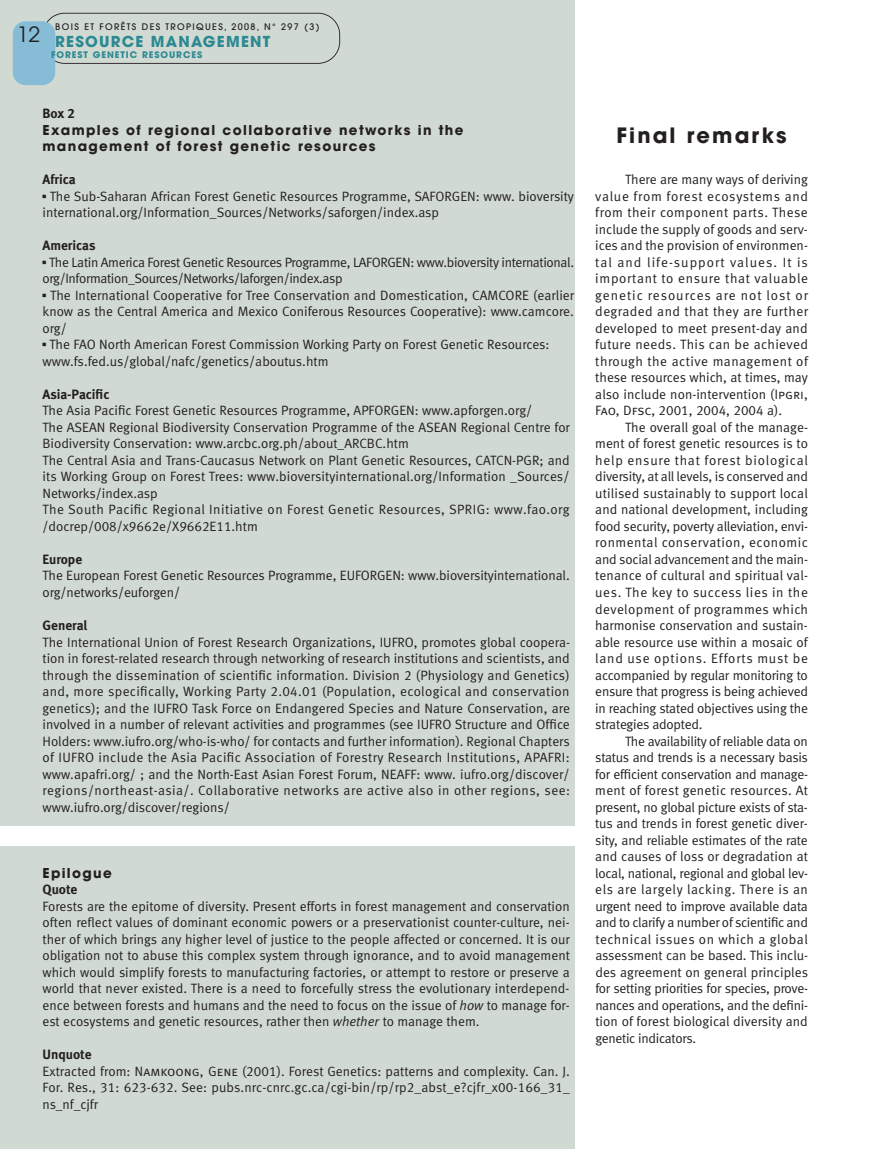
<style>
.page{position:relative;width:893px;height:1149px;background:#fff}
.page>*{position:absolute;margin:0;border:0;box-sizing:border-box;transform-origin:0 0}
.t1{font:700 21px "Avant Garde";letter-spacing:.1em;color:#231f20}
.t2{font:21px "Avant Garde";color:#231f20}
.t3{font:700 15px "Avant Garde";letter-spacing:.08em;color:#2c8993}
.t4{font:13.5px/16.5px "Meta Normal LF";color:#231f20;text-align:justify}
.t5{font:13.5px/16.5px "Meta Normal LF";letter-spacing:-.025em;color:#231f20}
.t6{font:700 13.5px/16.5px "Avant Garde";letter-spacing:.1em;color:#231f20}
.t7{font:13.5px "Meta Bold LF";color:#231f20}
.t8{font:500 9px "Avant Garde";letter-spacing:.15em;color:#231f20}
.t9{font:700 9px "Avant Garde";letter-spacing:.1em;color:#2c8993}
.s1{font-family:"Universal Newswith Comm Pi"}
.s2{font-style:italic}
.s3{font-family:"Meta Normal LF Caps"}
</style>
<div class="page">
<div style="left:0;top:0;width:574px;height:825px;background:#d1dad2"></div>
<div style="left:0;top:846px;width:574px;height:302px;background:#d1dad2"></div>
<svg style="left:46px;top:13px;width:294px;height:51px"></svg>
<div style="left:13px;top:21px;width:42px;height:64px;background:#86bcd6;border-radius:13px"></div>
<h1 class="t2" style="left:17px;top:26px;width:25px">12</h1>
<p class="t8" style="left:55px;top:23px;width:266px">BOIS ET FORÊTS DES TROPIQUES, 2008, N° 297 (3)</p>
<p class="t9" style="left:51px;top:51px;width:153px">FOREST GENETIC RESOURCES</p>
<p class="t3" style="left:55px;top:36px;width:216px">RESOURCE MANAGEMENT</p>
<p class="t7" style="left:43px;top:109px;width:34px">Box 2</p>
<p class="t6" style="left:43px;top:123px;width:422px">Examples of regional collaborative networks in the management of forest genetic resources</p>
<p class="t7" style="left:43px;top:175px;width:35px">Africa</p>
<p class="t4" style="left:43px;top:189px;width:533px"><span class="s1">▪</span> The Sub-Saharan African Forest Genetic Resources Programme, SAFORGEN: www. bioversity international.org/Information_Sources/Networks/saforgen/index.asp</p>
<p class="t7" style="left:43px;top:241px;width:54px">Americas</p>
<p class="t5" style="left:43px;top:255px;width:533px"><span class="s1">▪</span> The Latin America Forest Genetic Resources Programme, LAFORGEN: www.bioversity international. org/Information_Sources/Networks/laforgen/index.asp</p>
<p class="t4" style="left:43px;top:288px;width:533px"><span class="s1">▪</span> The International Cooperative for Tree Conservation and Domestication, CAMCORE (earlier know as the Central America and Mexico Coniferous Resources Cooperative): www.camcore. org/</p>
<p class="t4" style="left:43px;top:337px;width:509px"><span class="s1">▪</span> The FAO North American Forest Commission Working Party on Forest Genetic Resources: www.fs.fed.us/global/nafc/genetics/aboutus.htm</p>
<p class="t7" style="left:43px;top:389px;width:69px">Asia-Pacific</p>
<p class="t4" style="left:43px;top:403px;width:529px;text-align:left">The Asia Pacific Forest Genetic Resources Programme, APFORGEN: www.apforgen.org/<br>The ASEAN Regional Biodiversity Conservation Programme of the ASEAN Regional Centre for Biodiversity Conservation: www.arcbc.org.ph/about_ARCBC.htm<br>The Central Asia and Trans-Caucasus Network on Plant Genetic Resources, CATCN-PGR; and its Working Group on Forest Trees: www.bioversityinternational.org/Information _Sources/ Networks/index.asp<br>The South Pacific Regional Initiative on Forest Genetic Resources, SPRIG: www.fao.org /docrep/008/x9662e/X9662E11.htm</p>
<p class="t7" style="left:43px;top:554px;width:41px">Europe</p>
<p class="t4" style="left:43px;top:568px;width:529px">The European Forest Genetic Resources Programme, EUFORGEN: www.bioversityinternational. org/networks/euforgen/</p>
<p class="t7" style="left:43px;top:620px;width:46px">General</p>
<p class="t4" style="left:43px;top:634px;width:529px">The International Union of Forest Research Organizations, IUFRO, promotes global coopera&shy;tion in forest-related research through networking of research institutions and scientists, and through the dissemination of scientific information. Division 2 (Physiology and Genetics) and, more specifically, Working Party 2.04.01 (Population, ecological and conservation genetics); and the IUFRO Task Force on Endangered Species and Nature Conservation, are involved in a number of relevant activities and programmes (see IUFRO Structure and Office Holders: www.iufro.org/who-is-who/ for contacts and further information). Regional Chapters of IUFRO include the Asia Pacific Association of Forestry Research Institutions, APAFRI: www.apafri.org/ ; and the North-East Asian Forest Forum, NEAFF: www. iufro.org/discover/ regions/northeast-asia/. Collaborative networks are active also in other regions, see: www.iufro.org/discover/regions/</p>
<p class="t6" style="left:43px;top:866px;width:71px">Epilogue</p>
<p class="t7" style="left:43px;top:884px;width:36px">Quote</p>
<p class="t4" style="left:43px;top:898px;width:529px">Forests are the epitome of diversity. Present efforts in forest management and conservation often reflect values of dominant economic powers or a preservationist counter-culture, nei&shy;ther of which brings any higher level of justice to the people affected or concerned. It is our obligation not to abuse this complex system through ignorance, and to avoid management which would simplify forests to manufacturing factories, or attempt to restore or preserve a world that never existed. There is a need to forcefully stress the evolutionary interdepend&shy;ence between forests and humans and the need to focus on the issue of <span class="s2">how</span> to manage for&shy;est ecosystems and genetic resources, rather then <span class="s2">whether</span> to manage them.</p>
<p class="t7" style="left:43px;top:1049px;width:50px">Unquote</p>
<p class="t4" style="left:43px;top:1063px;width:529px">Extracted from: <span class="s3">Namkoong, Gene</span> (2001). Forest Genetics: patterns and complexity. Can. J.<br>For. Res., 31: 623-632. See: pubs.nrc-cnrc.gc.ca/cgi-bin/rp/rp2_abst_e?cjfr_x00-166_31_ ns_nf_cjfr</p>
<h1 class="t1" style="left:616px;top:128px;width:172px">Final remarks</h1>
<p class="t4" style="left:595px;top:172px;width:214px;text-indent:30px">There are many ways of deriving value from forest ecosystems and from their component parts. These include the supply of goods and serv&shy;ices and the provision of environmen&shy;tal and life-support values. It is important to ensure that valuable genetic resources are not lost or degraded and that they are further developed to meet present-day and future needs. This can be achieved through the active management of these resources which, at times, may also include non-intervention (<span class="s3">Ipgri, Fao, Dfsc</span>, 2001, 2004, 2004 a).</p>
<p class="t4" style="left:595px;top:420px;width:214px;text-indent:30px">The overall goal of the manage&shy;ment of forest genetic resources is to help ensure that forest biological diversity, at all levels, is conserved and utilised sustainably to support local and national development, including food security, poverty alleviation, envi&shy;ronmental conservation, economic and social advancement and the main&shy;tenance of cultural and spiritual val&shy;ues. The key to success lies in the development of programmes which harmonise conservation and sustain&shy;able resource use within a mosaic of land use options. Efforts must be accompanied by regular monitoring to ensure that progress is being achieved in reaching stated objectives using the strategies adopted.</p>
<p class="t4" style="left:595px;top:733px;width:214px;text-indent:30px">The availability of reliable data on status and trends is a necessary basis for efficient conservation and manage&shy;ment of forest genetic resources. At present, no global picture exists of sta&shy;tus and trends in forest genetic diver&shy;sity, and reliable estimates of the rate and causes of loss or degradation at local, national, regional and global lev&shy;els are largely lacking. There is an urgent need to improve available data and to clarify a number of scientific and technical issues on which a global assessment can be based. This inclu&shy;des agreement on general principles for setting priorities for species, prove&shy;nances and operations, and the defini&shy;tion of forest biological diversity and genetic indicators.</p>
</div>
